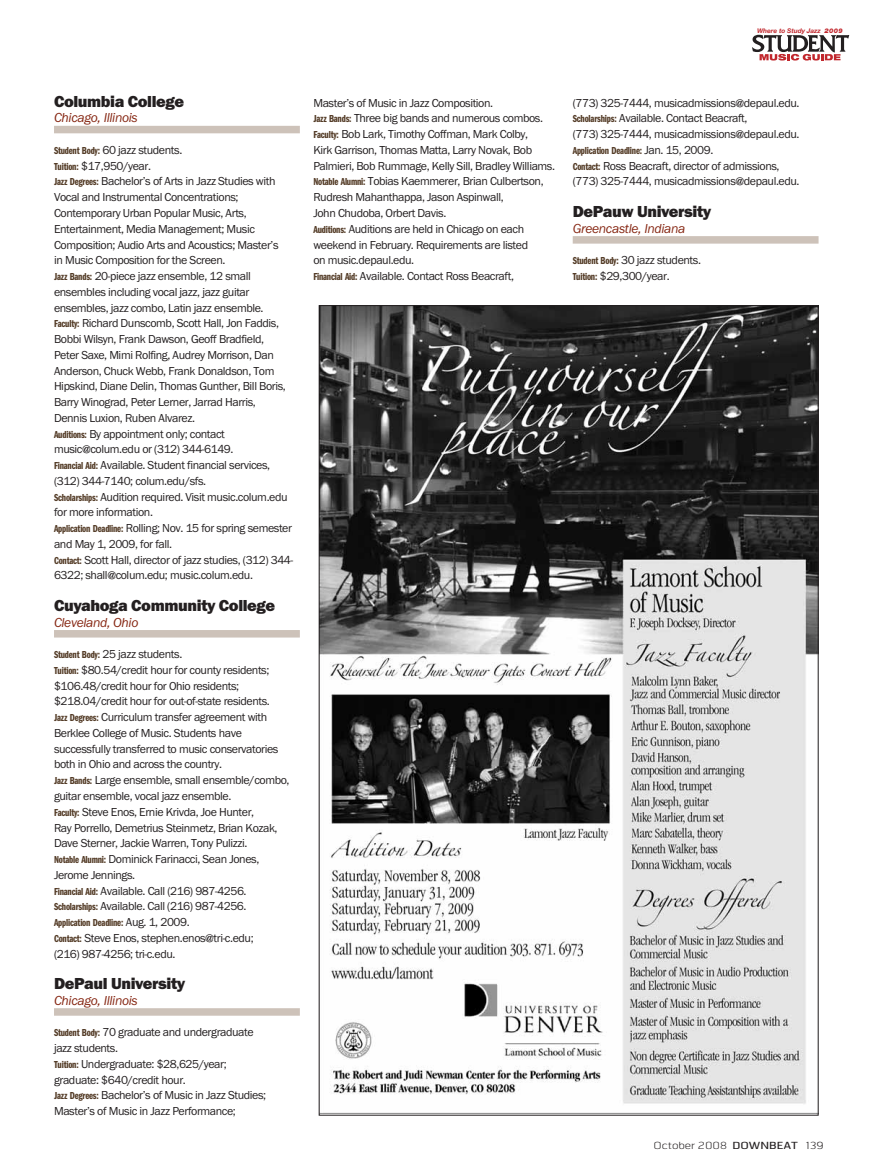
<style>
.page{position:relative;width:878px;height:1175px;background:#fff}
.page>*{position:absolute;margin:0;border:0;box-sizing:border-box;transform-origin:0 0}
.t1{font:800 16.5px "Franklin Gothic EF";letter-spacing:-.025em;color:#231f20}
.t2{font:italic 13.5px "Franklin Gothic EF";letter-spacing:-.025em;color:#862713}
.t3{font:12px/15.8px "Franklin Gothic EF";letter-spacing:-.035em;color:#231f20}
.t4{font:10.5px "Franklin Gothic EF Demi Comp";letter-spacing:-.015em;color:#533b26}
.t5{font:300 9.75px "Telenor";color:#231f20;scale:1.25 1}
.t6{font:italic 700 6.45px "Helvetica Neue";color:#c1272d}
.s1{font-weight:900}
.s2{font-family:"Franklin Gothic EF Demi Comp";font-size:10.5px;color:#533b26}
.s3{font-family:"Franklin Gothic EF";font-size:12px;color:#231f20}
.s4{font-weight:400}
</style>
<div class="page">
<svg style="left:752px;top:35px;width:97px;height:26px"></svg>
<img style="left:321px;top:307px;width:495px;height:806px">
<div style="left:54px;top:126px;width:246px;height:7px;background:#cdc2b9"></div>
<div style="left:54px;top:630px;width:246px;height:7px;background:#cdc2b9"></div>
<div style="left:54px;top:1008px;width:246px;height:7px;background:#cdc2b9"></div>
<div style="left:572px;top:236px;width:246px;height:8px;background:#cdc2b9"></div>
<p class="t6" style="left:757px;top:28px;width:87px">Where to Study Jazz <span class="s1">2009</span></p>
<p class="t1" style="left:54px;top:95px;width:132px">Columbia College</p>
<p class="t2" style="left:54px;top:113px;width:85px">Chicago, Illinois</p>
<p class="t3" style="left:54px;top:143px;width:241px"><span class="s2">Student Body:</span> 60 jazz students.<br><span class="s2">Tuition:</span> $17,950/year.<br><span class="s2">Jazz Degrees:</span> Bachelor’s of Arts in Jazz Studies with Vocal and Instrumental Concentrations; Contemporary Urban Popular Music, Arts, Entertainment, Media Management; Music Composition; Audio Arts and Acoustics; Master’s<br>in Music Composition for the Screen.<br><span class="s2">Jazz Bands:</span> 20-piece jazz ensemble, 12 small ensembles including vocal jazz, jazz guitar ensembles, jazz combo, Latin jazz ensemble.<br><span class="s2">Faculty:</span> Richard Dunscomb, Scott Hall, Jon Faddis, Bobbi Wilsyn, Frank Dawson, Geoff Bradfield,<br>Peter Saxe, Mimi Rolfing, Audrey Morrison, Dan Anderson, Chuck Webb, Frank Donaldson, Tom Hipskind, Diane Delin, Thomas Gunther, Bill Boris, Barry Winograd, Peter Lerner, Jarrad Harris,<br>Dennis Luxion, Ruben Alvarez.<br><span class="s2">Auditions:</span> By appointment only; contact music@colum.edu or (312) 344-6149.<br><span class="s2">Financial Aid:</span> Available. Student financial services, (312) 344-7140; colum.edu/sfs.<br><span class="s2">Scholarships:</span> Audition required. Visit music.colum.edu for more information.<br><span class="s2">Application Deadline:</span> Rolling; Nov. 15 for spring semester and May 1, 2009, for fall.<br><span class="s2">Contact:</span> Scott Hall, director of jazz studies, (312) 344- 6322; shall@colum.edu; music.colum.edu.</p>
<p class="t1" style="left:54px;top:599px;width:223px">Cuyahoga Community College</p>
<p class="t2" style="left:54px;top:617px;width:86px">Cleveland, Ohio</p>
<p class="t3" style="left:54px;top:647px;width:237px"><span class="s2">Student Body:</span> 25 jazz students.<br><span class="s2">Tuition:</span> $80.54/credit hour for county residents; $106.48/credit hour for Ohio residents; $218.04/credit hour for out-of-state residents.<br><span class="s2">Jazz Degrees:</span> Curriculum transfer agreement with Berklee College of Music. Students have successfully transferred to music conservatories both in Ohio and across the country.<br><span class="s2">Jazz Bands:</span> Large ensemble, small ensemble/combo, guitar ensemble, vocal jazz ensemble.<br><span class="s2">Faculty:</span> Steve Enos, Ernie Krivda, Joe Hunter,<br>Ray Porrello, Demetrius Steinmetz, Brian Kozak, Dave Sterner, Jackie Warren, Tony Pulizzi.<br><span class="s2">Notable Alumni:</span> Dominick Farinacci, Sean Jones, Jerome Jennings.<br><span class="s2">Financial Aid:</span> Available. Call (216) 987-4256.<br><span class="s2">Scholarships:</span> Available. Call (216) 987-4256.</p>
<p class="t4" style="left:54px;top:918px;width:137px">Application Deadline: <span class="s3">Aug. 1, 2009.</span></p>
<p class="t3" style="left:54px;top:931px;width:201px"><span class="s2">Contact:</span> Steve Enos, stephen.enos@tri-c.edu; (216) 987-4256; tri-c.edu.</p>
<p class="t1" style="left:54px;top:977px;width:133px">DePaul University</p>
<p class="t2" style="left:54px;top:995px;width:85px">Chicago, Illinois</p>
<p class="t3" style="left:54px;top:1025px;width:214px"><span class="s2">Student Body:</span> 70 graduate and undergraduate jazz students.<br><span class="s2">Tuition:</span> Undergraduate: $28,625/year; graduate: $640/credit hour.<br><span class="s2">Jazz Degrees:</span> Bachelor’s of Music in Jazz Studies; Master’s of Music in Jazz Performance;</p>
<p class="t3" style="left:313px;top:96px;width:243px">Master’s of Music in Jazz Composition.<br><span class="s2">Jazz Bands:</span> Three big bands and numerous combos.<br><span class="s2">Faculty:</span> Bob Lark, Timothy Coffman, Mark Colby,<br>Kirk Garrison, Thomas Matta, Larry Novak, Bob Palmieri, Bob Rummage, Kelly Sill, Bradley Williams.<br><span class="s2">Notable Alumni:</span> Tobias Kaemmerer, Brian Culbertson, Rudresh Mahanthappa, Jason Aspinwall,<br>John Chudoba, Orbert Davis.<br><span class="s2">Auditions:</span> Auditions are held in Chicago on each weekend in February. Requirements are listed<br>on music.depaul.edu.<br><span class="s2">Financial Aid:</span> Available. Contact Ross Beacraft,</p>
<p class="t3" style="left:572px;top:96px;width:228px">(773) 325-7444, musicadmissions@depaul.edu.<br><span class="s2">Scholarships:</span> Available. Contact Beacraft,<br>(773) 325-7444, musicadmissions@depaul.edu.</p>
<p class="t4" style="left:572px;top:146px;width:142px">Application Deadline: <span class="s3">Jan. 15, 2009.</span></p>
<p class="t3" style="left:572px;top:159px;width:228px"><span class="s2">Contact:</span> Ross Beacraft, director of admissions, (773) 325-7444, musicadmissions@depaul.edu.</p>
<p class="t1" style="left:572px;top:205px;width:140px">DePauw University</p>
<p class="t2" style="left:572px;top:223px;width:114px">Greencastle, Indiana</p>
<p class="t3" style="left:572px;top:253px;width:130px"><span class="s2">Student Body:</span> 30 jazz students.<br><span class="s2">Tuition:</span> $29,300/year.</p>
<p class="t5" style="left:653px;top:1141px;width:138px">October 2008 <span class="s4">DOWNBEAT</span> 139</p>
</div>
